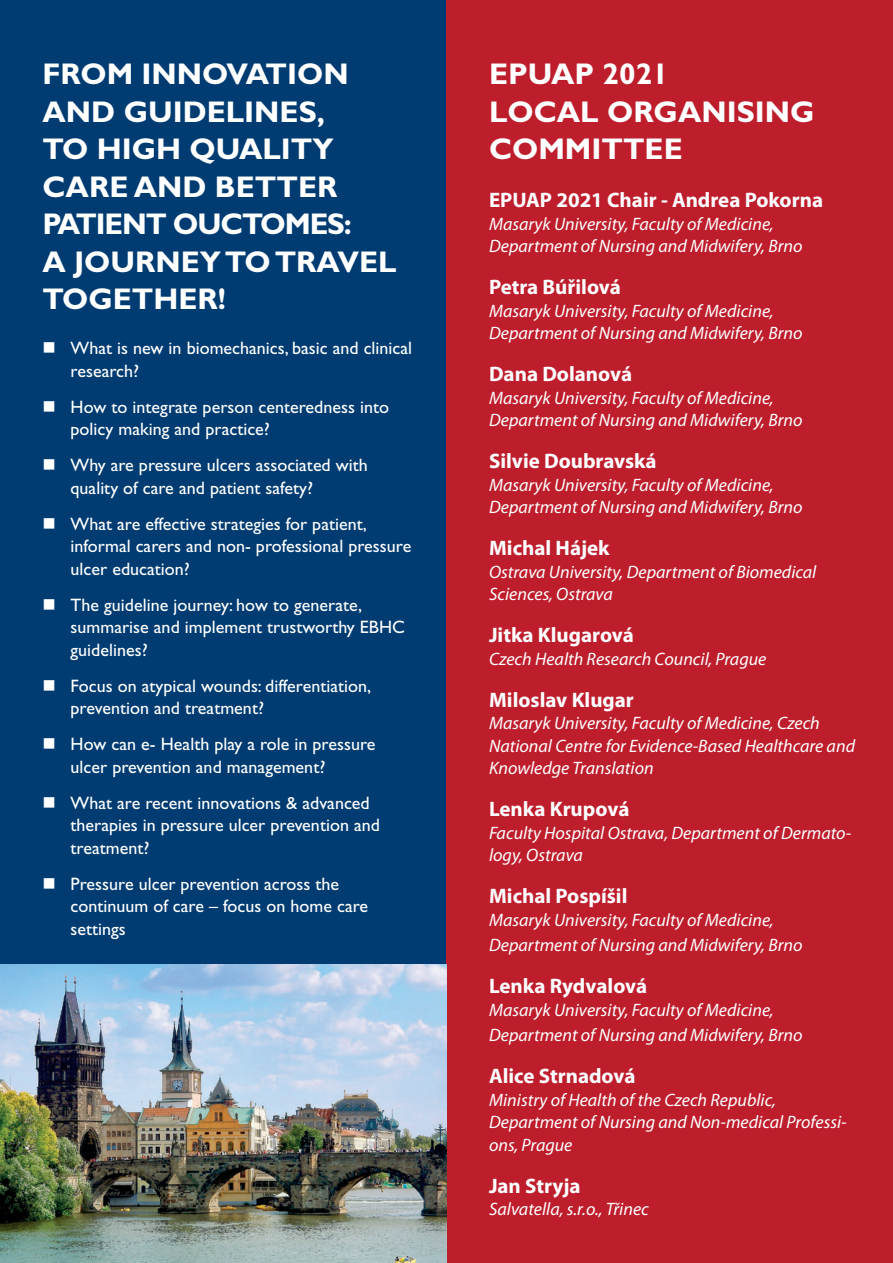
<style>
.page{position:relative;width:893px;height:1263px;background:#fff}
.page>*{position:absolute;margin:0;border:0;box-sizing:border-box;transform-origin:0 0}
.t1{font:700 30px/37.5px "Gill Sans CE";color:#fff}
.t2{font:700 21px "Myriad Pro";color:#fff}
.t3{font:italic 18px/22.5px "Myriad Pro";color:#fff}
.t4{font:18px/22.5px "Gill Sans CE";color:#fff}
</style>
<div class="page">
<div style="left:0;top:0;width:446px;height:1263px;background:#003c72"></div>
<div style="left:446px;top:0;width:447px;height:1263px;background:#be1d2c"></div>
<img style="left:0;top:964px;width:446px;height:299px">
<h1 class="t1" style="left:43px;top:55px;width:356px">FROM INNOVATION<br>AND GUIDELINES,<br>TO HIGH QUALITY<br>CARE AND BETTER<br>PATIENT OUCTOMES:<br>A JOURNEY TO TRAVEL<br>TOGETHER!</h1>
<p class="t4" style="left:71px;top:337px;width:343px;text-indent:-28px">■ What is new in biomechanics, basic and clinical research?</p>
<p class="t4" style="left:71px;top:395px;width:320px;text-indent:-28px">■ How to integrate person centeredness into policy making and practice?</p>
<p class="t4" style="left:71px;top:454px;width:299px;text-indent:-28px">■ Why are pressure ulcers associated with quality of care and patient safety?</p>
<p class="t4" style="left:71px;top:512px;width:342px;text-indent:-28px">■ What are effective strategies for patient, informal carers and non- professional pressure ulcer education?</p>
<p class="t4" style="left:71px;top:593px;width:336px;text-indent:-28px">■ The guideline journey: how to generate, summarise and implement trustworthy EBHC guidelines?</p>
<p class="t4" style="left:71px;top:674px;width:302px;text-indent:-28px">■ Focus on atypical wounds: differentiation, prevention and treatment?</p>
<p class="t4" style="left:71px;top:733px;width:306px;text-indent:-28px">■ How can e- Health play a role in pressure ulcer prevention and management?</p>
<p class="t4" style="left:71px;top:791px;width:311px;text-indent:-28px">■ What are recent innovations &amp; advanced therapies in pressure ulcer prevention and treatment?</p>
<p class="t4" style="left:71px;top:872px;width:299px;text-indent:-28px">■ Pressure ulcer prevention across the continuum of care – focus on home care settings</p>
<h1 class="t1" style="left:489px;top:55px;width:327px">EPUAP 2021<br>LOCAL ORGANISING<br>COMMITTEE</h1>
<p class="t2" style="left:489px;top:186px;width:336px">EPUAP 2021 Chair - Andrea Pokorna</p>
<p class="t3" style="left:489px;top:212px;width:315px">Masaryk University, Faculty of Medicine,<br>Department of Nursing and Midwifery, Brno</p>
<p class="t2" style="left:489px;top:273px;width:134px">Petra Búřilová</p>
<p class="t3" style="left:489px;top:299px;width:315px">Masaryk University, Faculty of Medicine,<br>Department of Nursing and Midwifery, Brno</p>
<p class="t2" style="left:489px;top:360px;width:145px">Dana Dolanová</p>
<p class="t3" style="left:489px;top:386px;width:315px">Masaryk University, Faculty of Medicine,<br>Department of Nursing and Midwifery, Brno</p>
<p class="t2" style="left:489px;top:447px;width:169px">Silvie Doubravská</p>
<p class="t3" style="left:489px;top:473px;width:315px">Masaryk University, Faculty of Medicine,<br>Department of Nursing and Midwifery, Brno</p>
<p class="t2" style="left:489px;top:534px;width:122px">Michal Hájek</p>
<p class="t3" style="left:489px;top:560px;width:329px">Ostrava University, Department of Biomedical<br>Sciences, Ostrava</p>
<p class="t2" style="left:489px;top:621px;width:147px">Jitka Klugarová</p>
<p class="t3" style="left:489px;top:647px;width:279px">Czech Health Research Council, Prague</p>
<p class="t2" style="left:489px;top:686px;width:146px">Miloslav Klugar</p>
<p class="t3" style="left:489px;top:712px;width:368px">Masaryk University, Faculty of Medicine, Czech<br>National Centre for Evidence-Based Healthcare and<br>Knowledge Translation</p>
<p class="t2" style="left:489px;top:795px;width:142px">Lenka Krupová</p>
<p class="t3" style="left:489px;top:821px;width:364px">Faculty Hospital Ostrava, Department of Dermato&shy;logy, Ostrava</p>
<p class="t2" style="left:489px;top:882px;width:140px">Michal Pospíšil</p>
<p class="t3" style="left:489px;top:907px;width:315px;line-height:25.5px">Masaryk University, Faculty of Medicine,<br>Department of Nursing and Midwifery, Brno</p>
<p class="t2" style="left:489px;top:972px;width:160px">Lenka Rydvalová</p>
<p class="t3" style="left:489px;top:997px;width:315px;line-height:25.5px">Masaryk University, Faculty of Medicine,<br>Department of Nursing and Midwifery, Brno</p>
<p class="t2" style="left:489px;top:1062px;width:148px">Alice Strnadová</p>
<p class="t3" style="left:489px;top:1088px;width:359px">Ministry of Health of the Czech Republic,<br>Department of Nursing and Non-medical Professi&shy;ons, Prague</p>
<p class="t2" style="left:489px;top:1172px;width:93px">Jan Stryja</p>
<p class="t3" style="left:489px;top:1198px;width:161px">Salvatella, s.r.o., Třinec</p>
</div>
